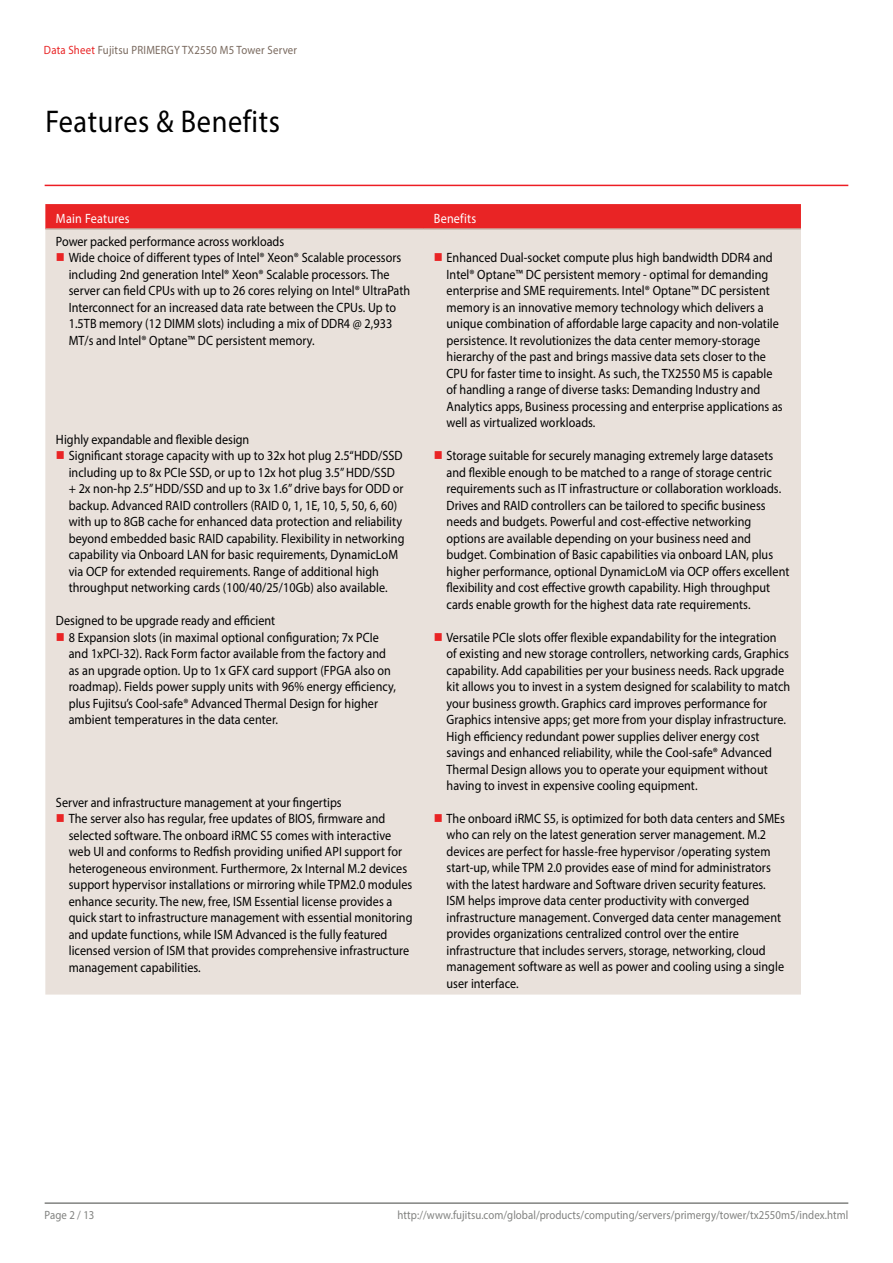
<style>
.page{position:relative;width:893px;height:1263px;background:#fff}
.page>*{position:absolute;margin:0;border:0;box-sizing:border-box;transform-origin:0 0}
.t1{font:31.5px "Myriad Pro";letter-spacing:.02em;color:#000;scale:.9 1}
.t2{font:13.5px/16.5px "Myriad Pro";letter-spacing:.005em;color:#000;scale:.9 1}
.t3{font:13.5px "Myriad Pro";letter-spacing:.02em;color:#fff;scale:.9 1}
.t4{font:12px "Myriad Pro";letter-spacing:.005em;color:#818280;scale:.9 1}
.t5{font:12px "Myriad Pro";letter-spacing:.02em;color:#79695e;scale:.9 1}
.s1{color:#e92425}
</style>
<div class="page">
<hr style="left:45px;top:1202px;width:803px;height:2px;background:#818280">
<div style="left:45px;top:204px;width:756px;height:24px;background:#e92425"></div>
<div style="left:45px;top:230px;width:756px;height:764px;background:#e9e1db"></div>
<hr style="left:45px;top:228px;width:378px;height:2px;background:#c9bbb0">
<hr style="left:423px;top:228px;width:378px;height:2px;background:#c9bbb0">
<hr style="left:45px;top:185px;width:803px;height:1px;background:#ed1d24">
<svg style="left:57px;top:253px;width:7px;height:8px"></svg>
<svg style="left:435px;top:253px;width:7px;height:8px"></svg>
<svg style="left:57px;top:451px;width:7px;height:8px"></svg>
<svg style="left:435px;top:451px;width:7px;height:8px"></svg>
<svg style="left:57px;top:633px;width:7px;height:7px"></svg>
<svg style="left:435px;top:633px;width:7px;height:7px"></svg>
<svg style="left:57px;top:814px;width:7px;height:8px"></svg>
<svg style="left:435px;top:814px;width:7px;height:8px"></svg>
<p class="t5" style="left:44px;top:43px;width:283px"><span class="s1">Data Sheet</span> Fujitsu PRIMERGY TX2550 M5 Tower Server</p>
<h1 class="t1" style="left:45px;top:102px;width:262px">Features &amp; Benefits</h1>
<p class="t3" style="left:56px;top:210px;width:83px">Main Features</p>
<p class="t3" style="left:434px;top:210px;width:49px">Benefits</p>
<p class="t2" style="left:69px;top:233px;width:381px;text-indent:-13px">Power packed performance across workloads<br>Wide choice of different types of Intel® Xeon® Scalable processors including 2nd generation Intel® Xeon® Scalable processors. The server can field CPUs with up to 26 cores relying on Intel® UltraPath Interconnect for an increased data rate between the CPUs. Up to 1.5TB memory (12 DIMM slots) including a mix of DDR4 @ 2,933<br>MT/s and Intel® Optane™ DC persistent memory.</p>
<p class="t2" style="left:447px;top:249px;width:375px">Enhanced Dual-socket compute plus high bandwidth DDR4 and Intel® Optane™ DC persistent memory - optimal for demanding enterprise and SME requirements. Intel® Optane™ DC persistent memory is an innovative memory technology which delivers a unique combination of affordable large capacity and non-volatile persistence. It revolutionizes the data center memory-storage hierarchy of the past and brings massive data sets closer to the CPU for faster time to insight. As such, the TX2550 M5 is capable of handling a range of diverse tasks: Demanding Industry and Analytics apps, Business processing and enterprise applications as well as virtualized workloads.</p>
<p class="t2" style="left:69px;top:431px;width:374px;text-indent:-13px">Highly expandable and flexible design<br>Significant storage capacity with up to 32x hot plug 2.5“HDD/SSD including up to 8x PCIe SSD, or up to 12x hot plug 3.5” HDD/SSD + 2x non-hp 2.5” HDD/SSD and up to 3x 1.6” drive bays for ODD or backup. Advanced RAID controllers (RAID 0, 1, 1E, 10, 5, 50, 6, 60) with up to 8GB cache for enhanced data protection and reliability beyond embedded basic RAID capability. Flexibility in networking capability via Onboard LAN for basic requirements, DynamicLoM via OCP for extended requirements. Range of additional high throughput networking cards (100/40/25/10Gb) also available.</p>
<p class="t2" style="left:69px;top:612px;width:365px;text-indent:-13px">Designed to be upgrade ready and efficient<br>8 Expansion slots (in maximal optional configuration; 7x PCIe and 1xPCI-32). Rack Form factor available from the factory and as an upgrade option. Up to 1x GFX card support (FPGA also on roadmap). Fields power supply units with 96% energy efficiency, plus Fujitsu’s Cool-safe® Advanced Thermal Design for higher ambient temperatures in the data center.</p>
<p class="t2" style="left:69px;top:793px;width:383px;text-indent:-13px">Server and infrastructure management at your fingertips<br>The server also has regular, free updates of BIOS, firmware and selected software. The onboard iRMC S5 comes with interactive web UI and conforms to Redfish providing unified API support for heterogeneous environment. Furthermore, 2x Internal M.2 devices support hypervisor installations or mirroring while TPM2.0 modules enhance security. The new, free, ISM Essential license provides a quick start to infrastructure management with essential monitoring and update functions, while ISM Advanced is the fully featured licensed version of ISM that provides comprehensive infrastructure management capabilities.</p>
<p class="t2" style="left:447px;top:447px;width:383px">Storage suitable for securely managing extremely large datasets and flexible enough to be matched to a range of storage centric requirements such as IT infrastructure or collaboration workloads.<br>Drives and RAID controllers can be tailored to specific business needs and budgets. Powerful and cost-effective networking options are available depending on your business need and budget. Combination of Basic capabilities via onboard LAN, plus higher performance, optional DynamicLoM via OCP offers excellent flexibility and cost effective growth capability. High throughput cards enable growth for the highest data rate requirements.</p>
<p class="t2" style="left:447px;top:628px;width:383px">Versatile PCIe slots offer flexible expandability for the integration<br>of existing and new storage controllers, networking cards, Graphics capability. Add capabilities per your business needs. Rack upgrade kit allows you to invest in a system designed for scalability to match your business growth. Graphics card improves performance for Graphics intensive apps; get more from your display infrastructure.<br>High efficiency redundant power supplies deliver energy cost savings and enhanced reliability, while the Cool-safe® Advanced Thermal Design allows you to operate your equipment without having to invest in expensive cooling equipment.</p>
<p class="t2" style="left:447px;top:810px;width:378px">The onboard iRMC S5, is optimized for both data centers and SMEs who can rely on the latest generation server management. M.2 devices are perfect for hassle-free hypervisor /operating system start-up, while TPM 2.0 provides ease of mind for administrators with the latest hardware and Software driven security features.<br>ISM helps improve data center productivity with converged infrastructure management. Converged data center management provides organizations centralized control over the entire infrastructure that includes servers, storage, networking, cloud management software as well as power and cooling using a single user interface.</p>
<p class="t4" style="left:45px;top:1207px;width:57px">Page 2 / 13</p>
<p class="t4" style="left:398px;top:1207px;width:502px">http://www.fujitsu.com/global/products/computing/servers/primergy/tower/tx2550m5/index.html</p>
</div>
